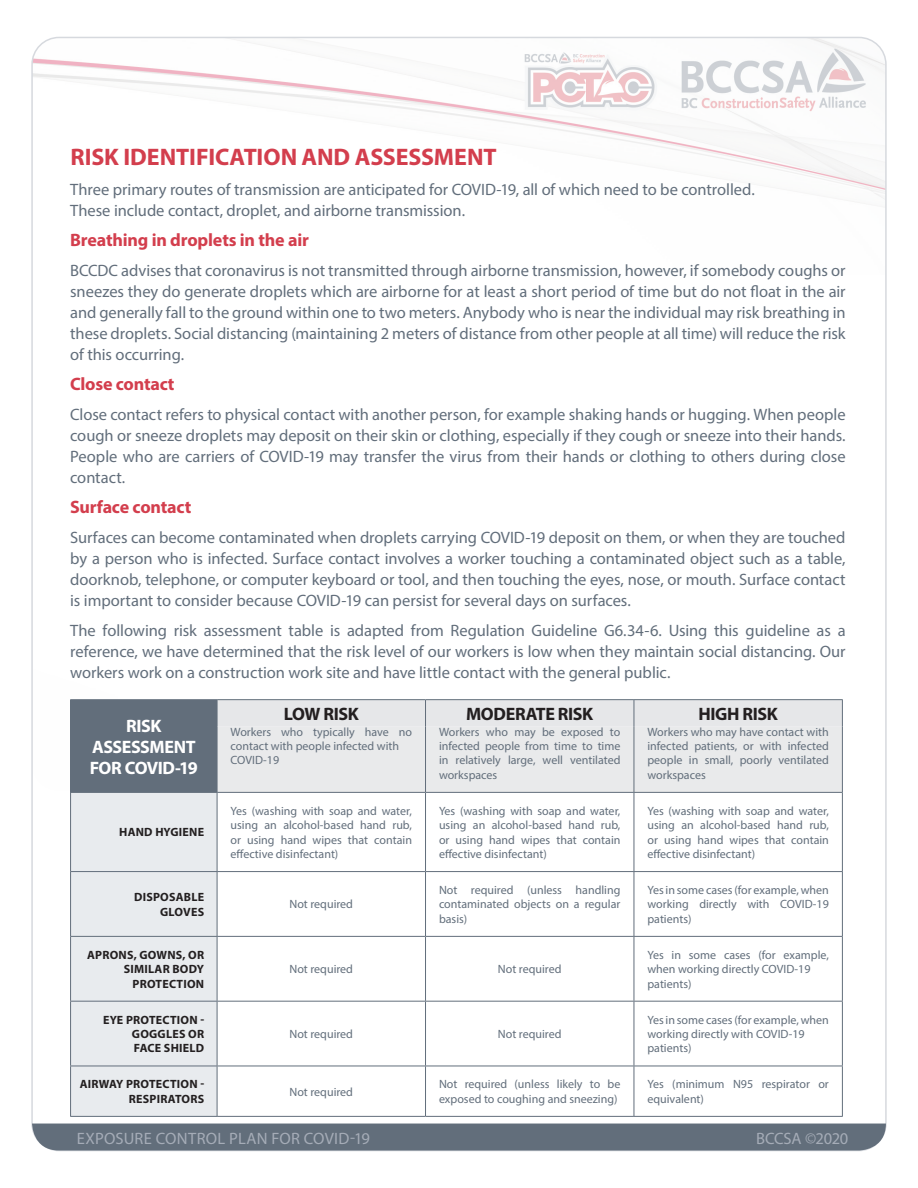
<style>
.page{position:relative;width:918px;height:1188px;background:#fff}
.page>*{position:absolute;margin:0;border:0;box-sizing:border-box;transform-origin:0 0}
.t1{font:700 24px "Myriad Pro";letter-spacing:-.005em;color:#d33e4d}
.t2{font:700 18px "Myriad Pro";letter-spacing:-.01em;color:#d33e4d}
.t3{font:700 18px "Myriad Pro";letter-spacing:-.025em;color:#231f20}
.t4{font:700 18px "Myriad Pro";letter-spacing:-.025em;color:#fff}
.t5{font:16.5px/21px "Myriad Pro";letter-spacing:-.005em;color:#626e7b;text-align:justify}
.t6{font:16.5px "Myriad Pro";letter-spacing:.01em;color:#a5acb7}
.t7{font:16.5px "Myriad Pro";letter-spacing:-.015em;color:#a5acb7}
.t8{font:12px/14.4px "Myriad Pro";color:#626e7b;text-align:justify}
.t9{font:700 12px/14.4px "Myriad Pro";letter-spacing:.02em;color:#231f20;text-align:right}
</style>
<div class="page">
<img style="left:34px;top:37px;width:850px;height:167px">
<div style="left:32px;top:1124px;width:854px;height:27px;background:#626e7b"></div>
<div style="left:71px;top:700px;width:146px;height:92px;background:#626e7b"></div>
<div style="left:71px;top:793px;width:146px;height:323px;background:#e8ebee"></div>
<hr style="left:70px;top:699px;width:147px;height:1px;background:#626e7b">
<svg style="left:70px;top:700px;width:1px;height:27px"></svg>
<hr style="left:70px;top:727px;width:1px;height:65px;background:#626e7b">
<hr style="left:70px;top:792px;width:147px;height:1px;background:#626e7b">
<hr style="left:70px;top:793px;width:1px;height:78px;background:#626e7b">
<hr style="left:217px;top:793px;width:1px;height:78px;background:#626e7b">
<hr style="left:425px;top:793px;width:1px;height:78px;background:#626e7b">
<hr style="left:634px;top:793px;width:1px;height:78px;background:#626e7b">
<hr style="left:842px;top:793px;width:1px;height:78px;background:#626e7b">
<hr style="left:70px;top:871px;width:147px;height:1px;background:#626e7b">
<hr style="left:70px;top:872px;width:1px;height:64px;background:#626e7b">
<hr style="left:217px;top:871px;width:209px;height:1px;background:#626e7b">
<hr style="left:217px;top:872px;width:1px;height:64px;background:#626e7b">
<hr style="left:426px;top:871px;width:208px;height:1px;background:#626e7b">
<hr style="left:425px;top:872px;width:1px;height:64px;background:#626e7b">
<hr style="left:634px;top:871px;width:209px;height:1px;background:#626e7b">
<hr style="left:634px;top:872px;width:1px;height:64px;background:#626e7b">
<hr style="left:842px;top:872px;width:1px;height:64px;background:#626e7b">
<hr style="left:70px;top:936px;width:147px;height:1px;background:#626e7b">
<hr style="left:70px;top:937px;width:1px;height:64px;background:#626e7b">
<hr style="left:217px;top:936px;width:209px;height:1px;background:#626e7b">
<hr style="left:217px;top:937px;width:1px;height:64px;background:#626e7b">
<hr style="left:426px;top:936px;width:208px;height:1px;background:#626e7b">
<hr style="left:425px;top:937px;width:1px;height:64px;background:#626e7b">
<hr style="left:634px;top:936px;width:209px;height:1px;background:#626e7b">
<hr style="left:634px;top:937px;width:1px;height:64px;background:#626e7b">
<hr style="left:842px;top:937px;width:1px;height:64px;background:#626e7b">
<hr style="left:70px;top:1001px;width:147px;height:1px;background:#626e7b">
<hr style="left:70px;top:1002px;width:1px;height:64px;background:#626e7b">
<hr style="left:217px;top:1001px;width:209px;height:1px;background:#626e7b">
<hr style="left:217px;top:1002px;width:1px;height:64px;background:#626e7b">
<hr style="left:426px;top:1001px;width:208px;height:1px;background:#626e7b">
<hr style="left:425px;top:1002px;width:1px;height:64px;background:#626e7b">
<hr style="left:634px;top:1001px;width:209px;height:1px;background:#626e7b">
<hr style="left:634px;top:1002px;width:1px;height:64px;background:#626e7b">
<hr style="left:842px;top:1002px;width:1px;height:64px;background:#626e7b">
<hr style="left:70px;top:1066px;width:147px;height:1px;background:#626e7b">
<hr style="left:70px;top:1066px;width:1px;height:50px;background:#626e7b">
<hr style="left:217px;top:1066px;width:209px;height:1px;background:#626e7b">
<hr style="left:217px;top:1066px;width:1px;height:50px;background:#626e7b">
<hr style="left:426px;top:1066px;width:208px;height:1px;background:#626e7b">
<hr style="left:425px;top:1066px;width:1px;height:50px;background:#626e7b">
<hr style="left:634px;top:1066px;width:209px;height:1px;background:#626e7b">
<hr style="left:634px;top:1066px;width:1px;height:50px;background:#626e7b">
<hr style="left:842px;top:1066px;width:1px;height:50px;background:#626e7b">
<hr style="left:70px;top:1116px;width:147px;height:1px;background:#626e7b">
<hr style="left:217px;top:1116px;width:209px;height:1px;background:#626e7b">
<hr style="left:426px;top:1116px;width:208px;height:1px;background:#626e7b">
<hr style="left:634px;top:1116px;width:209px;height:1px;background:#626e7b">
<hr style="left:217px;top:699px;width:209px;height:1px;background:#626e7b">
<hr style="left:426px;top:699px;width:208px;height:1px;background:#626e7b">
<hr style="left:634px;top:699px;width:209px;height:1px;background:#626e7b">
<div style="left:217px;top:700px;width:626px;height:92px;background:#e9eaeb"></div>
<hr style="left:217px;top:727px;width:1px;height:65px;background:#626e7b">
<hr style="left:425px;top:727px;width:1px;height:65px;background:#626e7b">
<hr style="left:634px;top:727px;width:1px;height:65px;background:#626e7b">
<hr style="left:842px;top:727px;width:1px;height:65px;background:#626e7b">
<hr style="left:217px;top:792px;width:209px;height:1px;background:#626e7b">
<hr style="left:426px;top:792px;width:208px;height:1px;background:#626e7b">
<hr style="left:634px;top:792px;width:209px;height:1px;background:#626e7b">
<p class="t1" style="left:70px;top:141px;width:428px">RISK IDENTIFICATION AND ASSESSMENT</p>
<p class="t5" style="left:70px;top:179px;width:686px">Three primary routes of transmission are anticipated for COVID-19, all of which need to be controlled.</p>
<p class="t5" style="left:70px;top:200px;width:396px">These include contact, droplet, and airborne transmission.</p>
<p class="t2" style="left:70px;top:228px;width:240px">Breathing in droplets in the air</p>
<p class="t5" style="left:70px;top:260px;width:777px">BCCDC advises that coronavirus is not transmitted through airborne transmission, however, if somebody coughs or sneezes they do generate droplets which are airborne for at least a short period of time but do not float in the air and generally fall to the ground within one to two meters. Anybody who is near the individual may risk breathing in these droplets. Social distancing (maintaining 2 meters of distance from other people at all time) will reduce the risk</p>
<p class="t5" style="left:70px;top:344px;width:116px">of this occurring.</p>
<p class="t2" style="left:70px;top:372px;width:106px">Close contact</p>
<p class="t5" style="left:70px;top:404px;width:777px">Close contact refers to physical contact with another person, for example shaking hands or hugging. When people cough or sneeze droplets may deposit on their skin or clothing, especially if they cough or sneeze into their hands.<br>People who are carriers of COVID-19 may transfer the virus from their hands or clothing to others during close contact.</p>
<p class="t2" style="left:70px;top:495px;width:123px">Surface contact</p>
<p class="t5" style="left:70px;top:527px;width:777px">Surfaces can become contaminated when droplets carrying COVID-19 deposit on them, or when they are touched by a person who is infected. Surface contact involves a worker touching a contaminated object such as a table, doorknob, telephone, or computer keyboard or tool, and then touching the eyes, nose, or mouth. Surface contact is important to consider because COVID-19 can persist for several days on surfaces.</p>
<p class="t5" style="left:70px;top:620px;width:777px">The following risk assessment table is adapted from Regulation Guideline G6.34-6. Using this guideline as a reference, we have determined that the risk level of our workers is low when they maintain social distancing. Our workers work on a construction work site and have little contact with the general public.</p>
<p class="t4" style="left:126px;top:714px;width:37px">RISK</p>
<p class="t4" style="left:92px;top:735px;width:105px">ASSESSMENT</p>
<p class="t4" style="left:90px;top:756px;width:110px">FOR COVID-19</p>
<p class="t9" style="left:119px;top:825px;width:87px">HAND HYGIENE</p>
<p class="t9" style="left:134px;top:890px;width:72px">DISPOSABLE</p>
<p class="t9" style="left:160px;top:904px;width:46px">GLOVES</p>
<p class="t3" style="left:284px;top:702px;width:77px">LOW RISK</p>
<p class="t3" style="left:466px;top:702px;width:129px">MODERATE RISK</p>
<p class="t3" style="left:698px;top:702px;width:81px">HIGH RISK</p>
<p class="t8" style="left:231px;top:724px;width:183px">Workers who typically have no contact with people infected with</p>
<p class="t8" style="left:231px;top:753px;width:50px">COVID-19</p>
<p class="t8" style="left:439px;top:724px;width:183px">Workers who may be exposed to infected people from time to time in relatively large, well ventilated workspaces</p>
<p class="t8" style="left:647px;top:724px;width:183px">Workers who may have contact with infected patients, or with infected people in small, poorly ventilated workspaces</p>
<p class="t8" style="left:231px;top:803px;width:183px">Yes (washing with soap and water, using an alcohol-based hand rub, or using hand wipes that contain effective disinfectant)</p>
<p class="t8" style="left:439px;top:803px;width:183px">Yes (washing with soap and water, using an alcohol-based hand rub, or using hand wipes that contain effective disinfectant)</p>
<p class="t8" style="left:647px;top:803px;width:183px">Yes (washing with soap and water, using an alcohol-based hand rub, or using hand wipes that contain effective disinfectant)</p>
<p class="t8" style="left:290px;top:897px;width:65px">Not required</p>
<p class="t8" style="left:439px;top:883px;width:183px">Not required (unless handling contaminated objects on a regular basis)</p>
<p class="t8" style="left:647px;top:883px;width:183px">Yes in some cases (for example, when working directly with COVID-19 patients)</p>
<p class="t9" style="left:87px;top:947px;width:119px">APRONS, GOWNS, OR</p>
<p class="t9" style="left:124px;top:962px;width:82px">SIMILAR BODY<br>PROTECTION</p>
<p class="t8" style="left:290px;top:962px;width:65px">Not required</p>
<p class="t8" style="left:498px;top:962px;width:65px">Not required</p>
<p class="t9" style="left:103px;top:1012px;width:103px">EYE PROTECTION -<br>GOGGLES OR</p>
<p class="t9" style="left:134px;top:1041px;width:72px">FACE SHIELD</p>
<p class="t8" style="left:290px;top:1027px;width:65px">Not required</p>
<p class="t8" style="left:498px;top:1027px;width:65px">Not required</p>
<p class="t8" style="left:647px;top:947px;width:183px">Yes in some cases (for example, when working directly COVID-19</p>
<p class="t8" style="left:647px;top:976px;width:46px">patients)</p>
<p class="t8" style="left:647px;top:1012px;width:183px">Yes in some cases (for example, when working directly with COVID-19</p>
<p class="t8" style="left:647px;top:1041px;width:46px">patients)</p>
<p class="t9" style="left:80px;top:1077px;width:126px">AIRWAY PROTECTION -</p>
<p class="t9" style="left:129px;top:1091px;width:77px">RESPIRATORS</p>
<p class="t8" style="left:290px;top:1084px;width:65px">Not required</p>
<p class="t8" style="left:439px;top:1077px;width:183px">Not required (unless likely to be exposed to coughing and sneezing)</p>
<p class="t8" style="left:647px;top:1077px;width:183px">Yes (minimum N95 respirator or equivalent)</p>
<p class="t6" style="left:77px;top:1128px;width:295px">EXPOSURE CONTROL PLAN FOR COVID-19</p>
<p class="t7" style="left:756px;top:1128px;width:94px">BCCSA ©2020</p>
</div>
